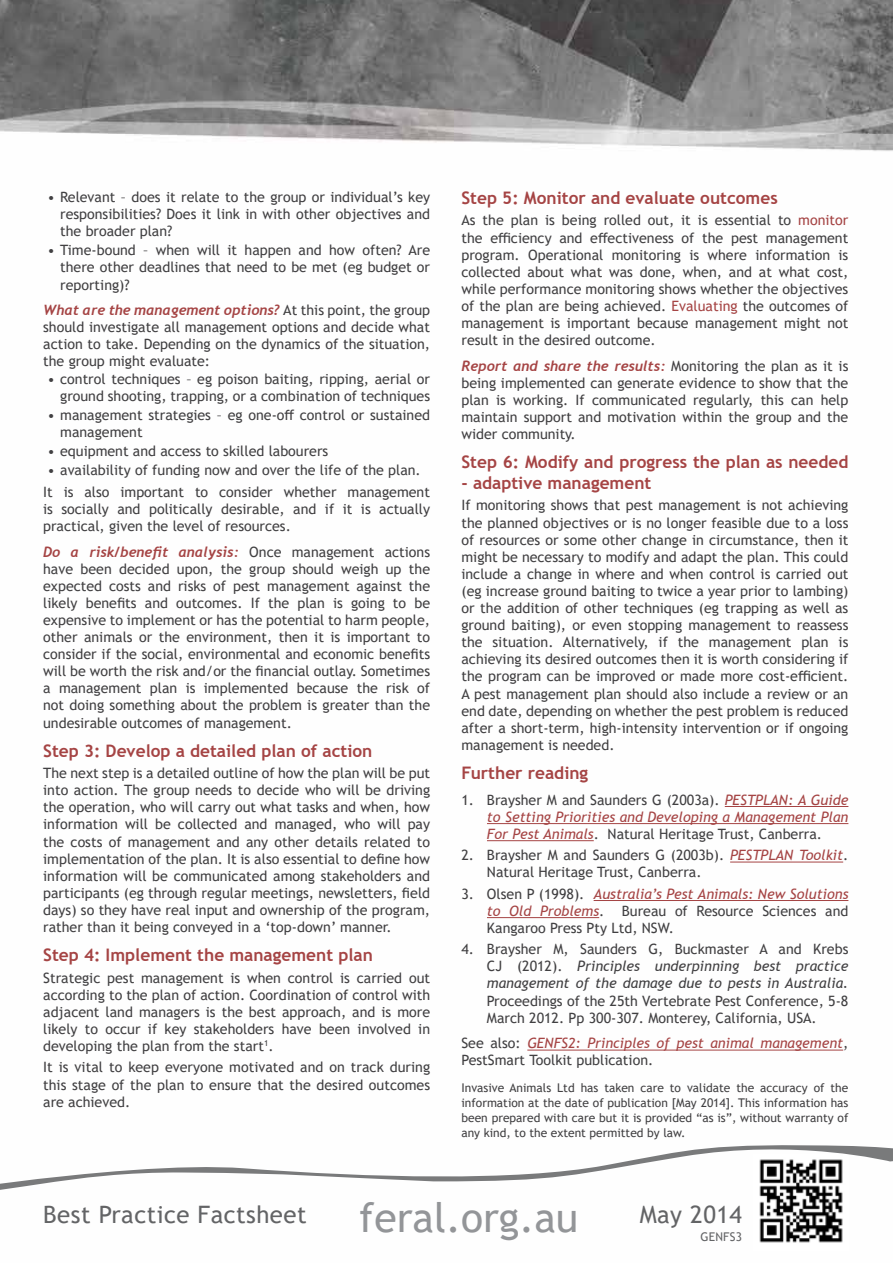
<style>
.page{position:relative;width:893px;height:1263px;background:#fff}
.page>*{position:absolute;margin:0;border:0;box-sizing:border-box;transform-origin:0 0}
.t1{font:40.95px "Trebuchet MS";color:#939598}
.t2{font:24px "Trebuchet MS";letter-spacing:.02em;color:#636466}
.t3{font:700 17.25px "Trebuchet MS";color:#a54444}
.t4{font:14.25px/17.1px "Trebuchet MS";color:#414042;text-align:justify}
.t5{font:italic 14.25px/17.1px "Trebuchet MS";color:#a54444;text-align:justify}
.t6{font:italic 700 14.25px "Trebuchet";color:#a54444}
.t7{font:italic 14.25px/17.1px "Trebuchet MS";color:#414042;text-align:justify}
.t8{font:12px/15px "Trebuchet MS";color:#414042;text-align:justify}
.t9{font:12px "Trebuchet MS";letter-spacing:.02em;color:#636466}
.s1{font-family:"Trebuchet MS";font-weight:400;font-style:normal;color:#414042}
.s2{color:#a54444}
.s3{font-style:normal;color:#414042}
.s4{font-style:italic;color:#a54444}
.s5{font-style:normal}
</style>
<div class="page">
<img style="left:0;top:0;width:893px;height:1051px">
<hr style="left:725px;top:806px;width:123px;height:1px;background:#a54444">
<hr style="left:487px;top:823px;width:361px;height:1px;background:#a54444">
<hr style="left:487px;top:840px;width:107px;height:1px;background:#a54444">
<hr style="left:730px;top:862px;width:113px;height:1px;background:#a54444">
<hr style="left:594px;top:900px;width:254px;height:1px;background:#a54444">
<hr style="left:487px;top:917px;width:112px;height:1px;background:#a54444">
<hr style="left:527px;top:1050px;width:316px;height:1px;background:#a54444">
<img style="left:759px;top:1205px;width:84px;height:38px">
<svg style="left:0;top:1145px;width:893px;height:60px"></svg>
<p class="t4" style="left:60px;top:188px;width:371px;text-indent:-13px">• Relevant – does it relate to the group or individual’s key responsibilities? Does it link in with other objectives and the broader plan?</p>
<p class="t4" style="left:60px;top:242px;width:371px;text-indent:-13px">• Time-bound – when will it happen and how often? Are there other deadlines that need to be met (eg budget or reporting)?</p>
<p class="t6" style="left:43px;top:301px;width:388px">What are the management options? <span class="s1">At this point, the group</span></p>
<p class="t4" style="left:43px;top:318px;width:388px">should investigate all management options and decide what action to take. Depending on the dynamics of the situation, the group might evaluate:</p>
<p class="t4" style="left:47px;top:370px;width:384px;text-align:right">• control techniques – eg poison baiting, ripping, aerial or ground shooting, trapping, or a combination of techniques</p>
<p class="t4" style="left:60px;top:406px;width:371px;text-indent:-13px">• management strategies – eg one-off control or sustained management</p>
<p class="t4" style="left:47px;top:442px;width:282px">• equipment and access to skilled labourers</p>
<p class="t4" style="left:43px;top:460px;width:388px;line-height:21.3px">• availability of funding now and over the life of the plan.<br>It is also important to consider whether management</p>
<p class="t4" style="left:43px;top:500px;width:388px">is socially and politically desirable, and if it is actually practical, given the level of resources.</p>
<p class="t6" style="left:43px;top:542px;width:388px">Do a risk/benefit analysis: <span class="s1">Once management actions</span></p>
<p class="t4" style="left:43px;top:560px;width:388px">have been decided upon, the group should weigh up the expected costs and risks of pest management against the likely benefits and outcomes. If the plan is going to be expensive to implement or has the potential to harm people, other animals or the environment, then it is important to consider if the social, environmental and economic benefits will be worth the risk and/or the financial outlay. Sometimes a management plan is implemented because the risk of not doing something about the problem is greater than the undesirable outcomes of management.</p>
<p class="t3" style="left:43px;top:740px;width:331px">Step 3: Develop a detailed plan of action</p>
<p class="t4" style="left:43px;top:764px;width:388px">The next step is a detailed outline of how the plan will be put into action. The group needs to decide who will be driving the operation, who will carry out what tasks and when, how information will be collected and managed, who will pay the costs of management and any other details related to implementation of the plan. It is also essential to define how information will be communicated among stakeholders and participants (eg through regular meetings, newsletters, field days) so they have real input and ownership of the program, rather than it being conveyed in a ‘top-down’ manner.</p>
<p class="t3" style="left:43px;top:944px;width:331px">Step 4: Implement the management plan</p>
<p class="t4" style="left:43px;top:969px;width:388px">Strategic pest management is when control is carried out according to the plan of action. Coordination of control with adjacent land managers is the best approach, and is more likely to occur if key stakeholders have been involved in developing the plan from the start<sup>1</sup>.</p>
<p class="t4" style="left:43px;top:1059px;width:388px">It is vital to keep everyone motivated and on track during this stage of the plan to ensure that the desired outcomes are achieved.</p>
<p class="t3" style="left:461px;top:187px;width:318px">Step 5: Monitor and evaluate outcomes</p>
<p class="t4" style="left:461px;top:212px;width:388px">As the plan is being rolled out, it is essential to <span class="s2">monitor </span>the efficiency and effectiveness of the pest management program. Operational monitoring is where information is collected about what was done, when, and at what cost, while performance monitoring shows whether the objectives of the plan are being achieved. <span class="s2">Evaluating</span> the outcomes of management is important because management might not result in the desired outcome.</p>
<p class="t6" style="left:461px;top:357px;width:388px">Report and share the results: <span class="s1">Monitoring the plan as it is</span></p>
<p class="t4" style="left:461px;top:374px;width:388px">being implemented can generate evidence to show that the plan is working. If communicated regularly, this can help maintain support and motivation within the group and the wider community.</p>
<p class="t3" style="left:461px;top:451px;width:388px">Step 6: Modify and progress the plan as needed</p>
<p class="t3" style="left:461px;top:472px;width:191px">- adaptive management</p>
<p class="t4" style="left:461px;top:497px;width:388px">If monitoring shows that pest management is not achieving the planned objectives or is no longer feasible due to a loss of resources or some other change in circumstance, then it might be necessary to modify and adapt the plan. This could include a change in where and when control is carried out (eg increase ground baiting to twice a year prior to lambing) or the addition of other techniques (eg trapping as well as ground baiting), or even stopping management to reassess the situation. Alternatively, if the management plan is achieving its desired outcomes then it is worth considering if the program can be improved or made more cost-efficient.<br>A pest management plan should also include a review or an end date, depending on whether the pest problem is reduced after a short-term, high-intensity intervention or if ongoing management is needed.</p>
<p class="t3" style="left:461px;top:762px;width:128px">Further reading</p>
<p class="t5" style="left:487px;top:791px;width:363px;text-indent:-26px"><span class="s3">1. Braysher M and Saunders G (2003a).</span> PESTPLAN: A Guide to Setting Priorities and Developing a Management Plan For Pest Animals<span class="s3">. Natural Heritage Trust, Canberra.</span></p>
<p class="t4" style="left:487px;top:846px;width:363px;text-indent:-26px">2. Braysher M and Saunders G (2003b). <span class="s4">PESTPLAN Toolkit</span>.<br>Natural Heritage Trust, Canberra.</p>
<p class="t4" style="left:487px;top:885px;width:363px;text-indent:-26px">3. Olsen P (1998). <span class="s4">Australia’s Pest Animals: New Solutions to Old Problems</span>. Bureau of Resource Sciences and Kangaroo Press Pty Ltd, NSW.</p>
<p class="t7" style="left:487px;top:941px;width:363px;text-indent:-26px"><span class="s5">4. Braysher M, Saunders G, Buckmaster A and Krebs CJ (2012).</span> Principles underpinning best practice management of the damage due to pests in Australia.</p>
<p class="t4" style="left:487px;top:992px;width:363px">Proceedings of the 25th Vertebrate Pest Conference, 5-8<br>March 2012. Pp 300-307. Monterey, California, USA.</p>
<p class="t5" style="left:461px;top:1035px;width:388px"><span class="s3">See also:</span> GENFS2: Principles of pest animal management<span class="s3">,<br>PestSmart Toolkit publication.</span></p>
<p class="t8" style="left:461px;top:1080px;width:388px">Invasive Animals Ltd has taken care to validate the accuracy of the information at the date of publication [May 2014]. This information has been prepared with care but it is provided “as is”, without warranty of any kind, to the extent permitted by law.</p>
<h1 class="t1" style="left:359px;top:1192px;width:221px">feral.org.au</h1>
<h2 class="t2" style="left:43px;top:1199px;width:265px">Best Practice Factsheet</h2>
<h2 class="t2" style="left:640px;top:1199px;width:104px">May 2014</h2>
<p class="t9" style="left:700px;top:1229px;width:43px">GENFS3</p>
</div>
